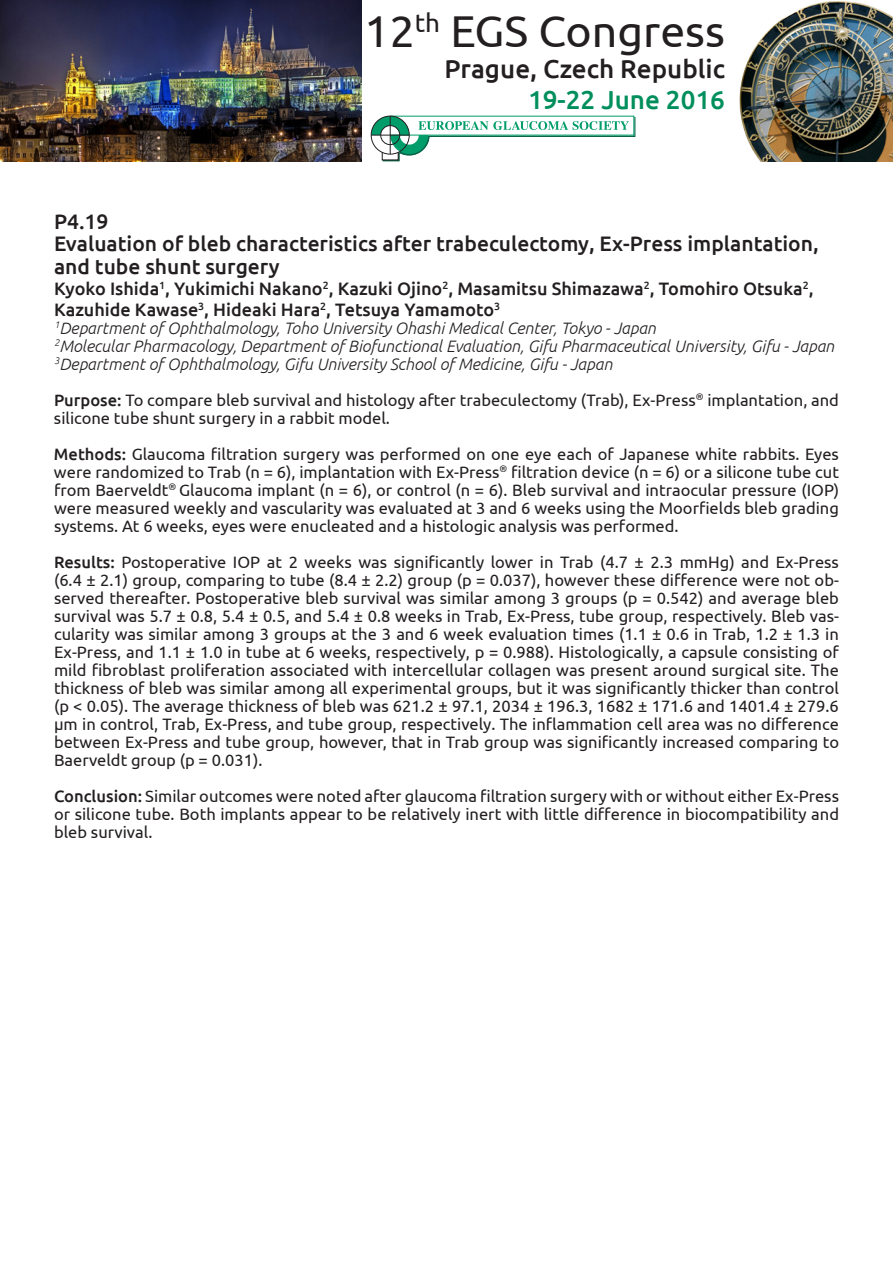
<style>
.page{position:relative;width:893px;height:1263px;background:#fff}
.page>*{position:absolute;margin:0;border:0;box-sizing:border-box;transform-origin:0 0}
.t1{font:44.55px "Ubuntu";color:#231f20}
.t2{font:500 25.95px "Ubuntu";color:#231f20}
.t3{font:500 25.95px "Ubuntu";color:#008f5c}
.Normale__Web{font:500 21px/22.5px "Ubuntu";color:#231f20}
.Normale{font:500 18px/21px "Ubuntu";color:#231f20}
.Normale__Web-2{font:16.5px/18px "Ubuntu";color:#231f20;text-align:justify}
.Normale-2{font:italic 300 16.5px "Ubuntu";color:#231f20}
.s1{font-weight:500}
</style>
<div class="page">
<img style="left:0;top:0;width:361px;height:162px">
<img style="left:739px;top:1px;width:154px;height:161px">
<div style="left:383px;top:153px;width:16px;height:8px;border:1px solid #035e44"></div>
<div style="left:382px;top:152px;width:16px;height:8px;background:#fff"></div>
<svg style="left:371px;top:116px;width:258px;height:40px"></svg>
<hr style="left:390px;top:116px;width:1px;height:38px;background:#231f20">
<h1 class="t1" style="left:365px;top:4px;width:362px">12<sup>th</sup> EGS Congress</h1>
<h2 class="t2" style="left:444px;top:52px;width:282px">Prague, Czech Republic</h2>
<h2 class="t3" style="left:528px;top:84px;width:198px">19-22 June 2016</h2>
<p class="Normale__Web" style="left:54px;top:209px;width:56px">P4.19</p>
<p class="Normale__Web" style="left:54px;top:232px;width:766px">Evaluation of bleb characteristics after trabeculectomy, Ex-Press implantation, and tube shunt surgery</p>
<p class="Normale" style="left:54px;top:277px;width:761px">Kyoko Ishida<sup>1</sup>, Yukimichi Nakano<sup>2</sup>, Kazuki Ojino<sup>2</sup>, Masamitsu Shimazawa<sup>2</sup>, Tomohiro Otsuka<sup>2</sup>,<br>Kazuhide Kawase<sup>3</sup>, Hideaki Hara<sup>2</sup>, Tetsuya Yamamoto<sup>3</sup></p>
<p class="Normale-2" style="left:54px;top:318px;width:603px"><sup>1</sup>Department of Ophthalmology, Toho University Ohashi Medical Center, Tokyo - Japan</p>
<p class="Normale-2" style="left:54px;top:336px;width:782px"><sup>2</sup>Molecular Pharmacology, Department of Biofunctional Evaluation, Gifu Pharmaceutical University, Gifu - Japan</p>
<p class="Normale-2" style="left:54px;top:354px;width:560px"><sup>3</sup>Department of Ophthalmology, Gifu University School of Medicine, Gifu - Japan</p>
<p class="Normale__Web-2" style="left:54px;top:391px;width:786px"><span class="s1">Purpose:</span> To compare bleb survival and histology after trabeculectomy (Trab), Ex-Press<sup>®</sup> implantation, and silicone tube shunt surgery in a rabbit model.</p>
<p class="Normale__Web-2" style="left:54px;top:445px;width:786px"><span class="s1">Methods:</span> Glaucoma filtration surgery was performed on one eye each of Japanese white rabbits. Eyes were randomized to Trab (n = 6), implantation with Ex-Press<sup>®</sup> filtration device (n = 6) or a silicone tube cut from Baerveldt<sup>®</sup> Glaucoma implant (n = 6), or control (n = 6). Bleb survival and intraocular pressure (IOP) were measured weekly and vascularity was evaluated at 3 and 6 weeks using the Moorfields bleb grading systems. At 6 weeks, eyes were enucleated and a histologic analysis was performed.</p>
<p class="Normale__Web-2" style="left:54px;top:553px;width:787px"><span class="s1">Results:</span> Postoperative IOP at 2 weeks was significantly lower in Trab (4.7 ± 2.3 mmHg) and Ex-Press (6.4 ± 2.1) group, comparing to tube (8.4 ± 2.2) group (p = 0.037), however these difference were not ob&shy;served thereafter. Postoperative bleb survival was similar among 3 groups (p = 0.542) and average bleb survival was 5.7 ± 0.8, 5.4 ± 0.5, and 5.4 ± 0.8 weeks in Trab, Ex-Press, tube group, respectively. Bleb vas&shy;cularity was similar among 3 groups at the 3 and 6 week evaluation times (1.1 ± 0.6 in Trab, 1.2 ± 1.3 in Ex-Press, and 1.1 ± 1.0 in tube at 6 weeks, respectively, p = 0.988). Histologically, a capsule consisting of mild fibroblast proliferation associated with intercellular collagen was present around surgical site. The thickness of bleb was similar among all experimental groups, but it was significantly thicker than control (p &lt; 0.05). The average thickness of bleb was 621.2 ± 97.1, 2034 ± 196.3, 1682 ± 171.6 and 1401.4 ± 279.6 µm in control, Trab, Ex-Press, and tube group, respectively. The inflammation cell area was no difference between Ex-Press and tube group, however, that in Trab group was significantly increased comparing to Baerveldt group (p = 0.031).</p>
<p class="Normale__Web-2" style="left:54px;top:787px;width:787px"><span class="s1">Conclusion:</span> Similar outcomes were noted after glaucoma filtration surgery with or without either Ex-Press or silicone tube. Both implants appear to be relatively inert with little difference in biocompatibility and bleb survival.</p>
</div>
